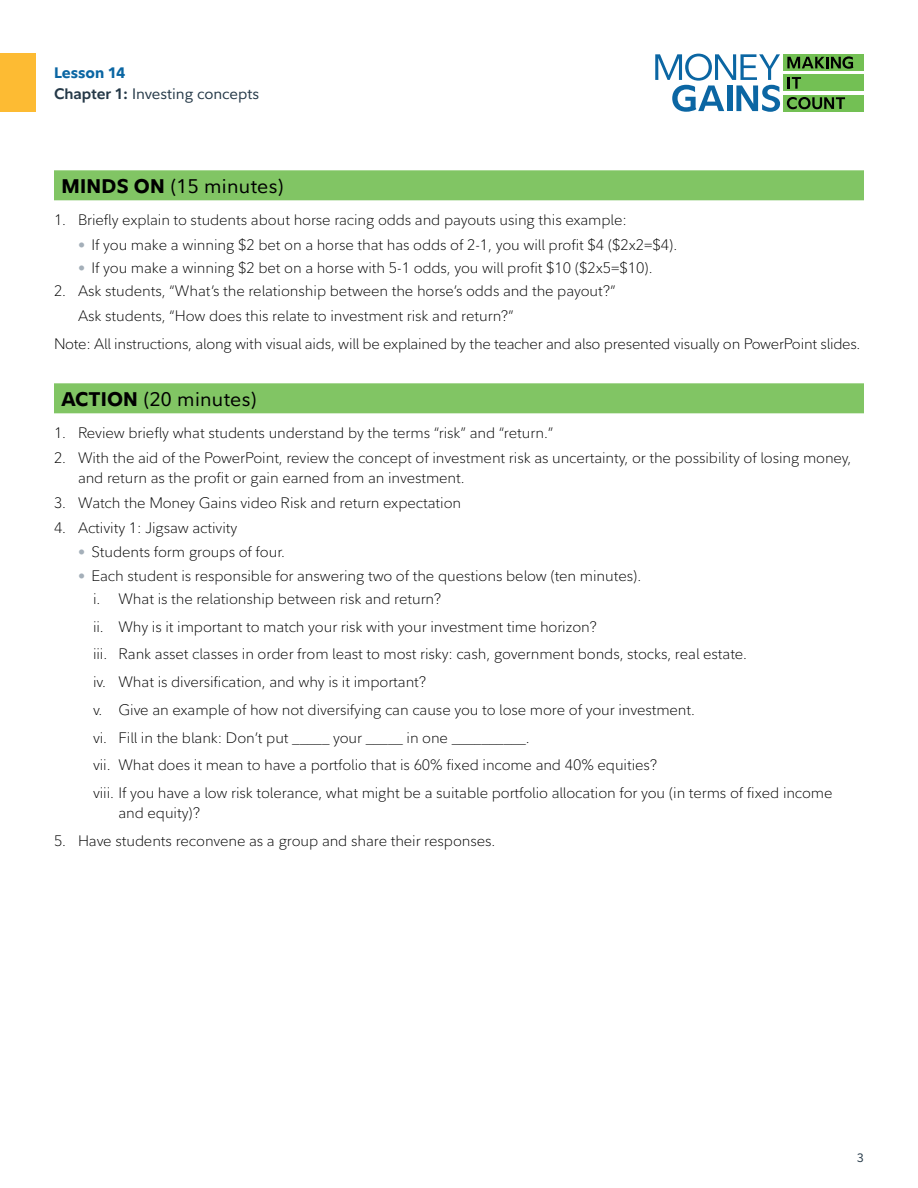
<style>
.page{position:relative;width:918px;height:1188px;background:#fff}
.page>*{position:absolute;margin:0;border:0;box-sizing:border-box;transform-origin:0 0}
.t1{font:19.5px "Fidelity Sans";letter-spacing:.015em;color:#000}
.t2{font:300 15px/27.8px "Fidelity Sans";letter-spacing:-.005em;color:#000}
.t3{font:15px/21px "Fidelity Sans";color:#253948}
.t4{font:12px "Fidelity Sans";color:#253948}
.s1{font-weight:800;color:#0b66a3}
.s2{font-weight:700}
.s3{font-weight:800}
.s4{font-weight:400;font-size:14.25px;color:#a4afb9}
</style>
<div class="page">
<div style="left:784px;top:54px;width:80px;height:16px;background:#73c054"></div>
<div style="left:784px;top:75px;width:80px;height:16px;background:#73c054"></div>
<div style="left:784px;top:95px;width:80px;height:16px;background:#73c054"></div>
<svg style="left:787px;top:56px;width:66px;height:13px"></svg>
<svg style="left:787px;top:77px;width:14px;height:12px"></svg>
<svg style="left:787px;top:97px;width:58px;height:12px"></svg>
<svg style="left:655px;top:54px;width:125px;height:58px"></svg>
<div style="left:0;top:54px;width:36px;height:58px;background:#fdbb33"></div>
<div style="left:54px;top:170px;width:810px;height:30px;background:#81c564"></div>
<div style="left:54px;top:383px;width:810px;height:30px;background:#81c564"></div>
<p class="t3" style="left:54px;top:62px;width:207px"><span class="s1">Lesson 14<br></span><span class="s2">Chapter 1:</span> Investing concepts</p>
<h1 class="t1" style="left:62px;top:173px;width:224px"><span class="s3">MINDS ON</span> (15 minutes)</h1>
<p class="t2" style="left:54px;top:206px;width:574px">1. Briefly explain to students about horse racing odds and payouts using this example:</p>
<p class="t2" style="left:78px;top:231px;width:601px"><span class="s4">•</span> If you make a winning $2 bet on a horse that has odds of 2-1, you will profit $4 ($2x2=$4).</p>
<p class="t2" style="left:78px;top:254px;width:576px"><span class="s4">•</span> If you make a winning $2 bet on a horse with 5-1 odds, you will profit $10 ($2x5=$10).</p>
<p class="t2" style="left:78px;top:279px;width:539px;line-height:24.8px;text-indent:-24px">2. Ask students, “What’s the relationship between the horse’s odds and the payout?”<br>Ask students, “How does this relate to investment risk and return?”</p>
<p class="t2" style="left:54px;top:330px;width:808px">Note: All instructions, along with visual aids, will be explained by the teacher and also presented visually on PowerPoint slides.</p>
<h1 class="t1" style="left:62px;top:386px;width:197px"><span class="s3">ACTION</span> (20 minutes)</h1>
<p class="t2" style="left:54px;top:419px;width:501px">1. Review briefly what students understand by the terms “risk” and “return.”</p>
<p class="t2" style="left:78px;top:448px;width:775px;line-height:20.2px;text-indent:-24px">2. With the aid of the PowerPoint, review the concept of investment risk as uncertainty, or the possibility of losing money, and return as the profit or gain earned from an investment.</p>
<p class="t2" style="left:54px;top:489px;width:409px">3. Watch the Money Gains video Risk and return expectation</p>
<p class="t2" style="left:54px;top:514px;width:185px">4. Activity 1: Jigsaw activity</p>
<p class="t2" style="left:78px;top:538px;width:209px"><span class="s4">•</span> Students form groups of four.</p>
<p class="t2" style="left:93px;top:564px;width:550px;line-height:23.2px;text-indent:-15px"><span class="s4">•</span> Each student is responsible for answering two of the questions below (ten minutes). i. What is the relationship between risk and return?</p>
<p class="t2" style="left:93px;top:613px;width:741px">ii. Why is it important to match your risk with your investment time horizon?<br>iii. Rank asset classes in order from least to most risky: cash, government bonds, stocks, real estate.<br>iv. What is diversification, and why is it important?<br>v. Give an example of how not diversifying can cause you to lose more of your investment.<br>vi. Fill in the blank: Don’t put _____ your _____ in one __________.<br>vii. What does it mean to have a portfolio that is 60% fixed income and 40% equities?<br>viii. If you have a low risk tolerance, what might be a suitable portfolio allocation for you (in terms of fixed income</p>
<p class="t2" style="left:118px;top:799px;width:83px">and equity)?</p>
<p class="t2" style="left:54px;top:827px;width:443px">5. Have students reconvene as a group and share their responses.</p>
<p class="t4" style="left:857px;top:1150px;width:8px">3</p>
</div>
